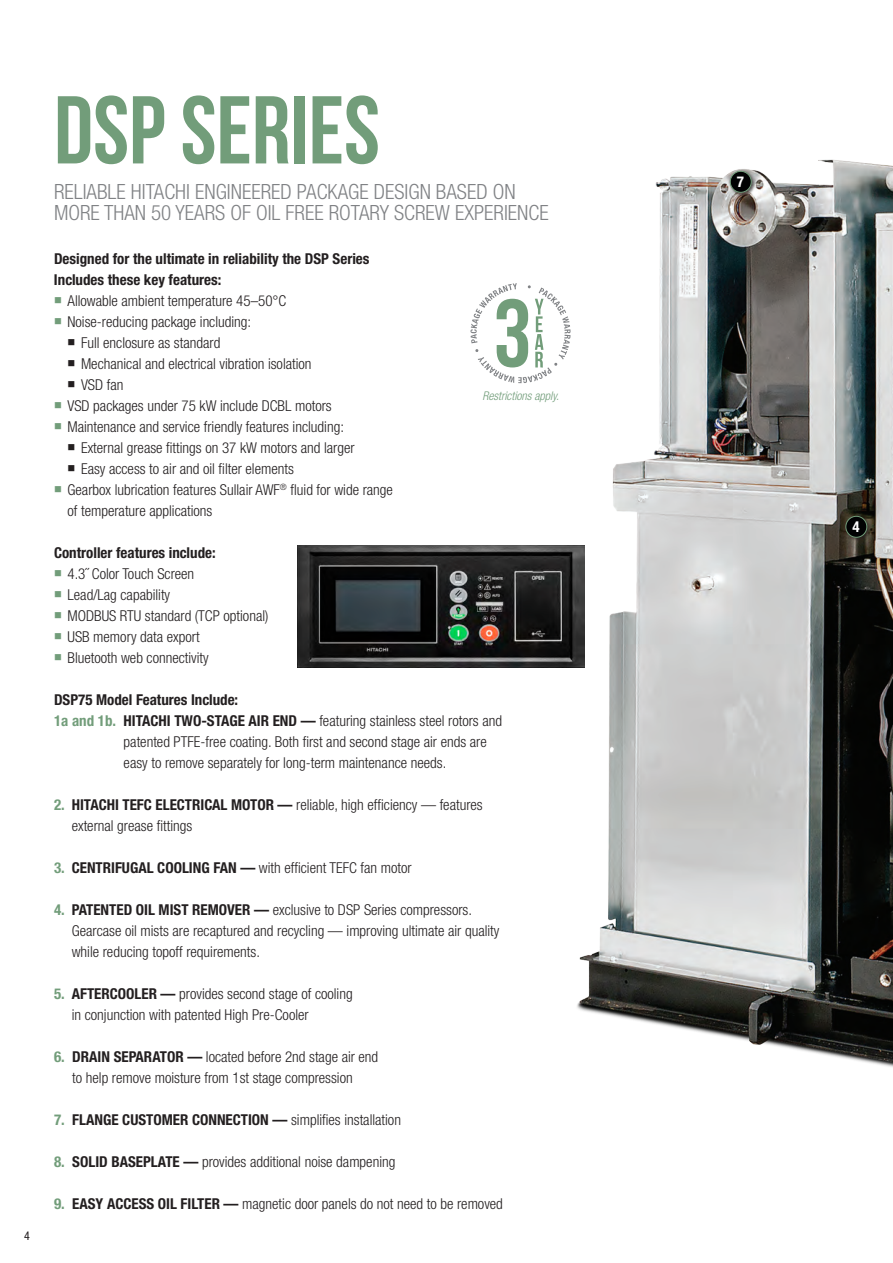
<style>
.page{position:relative;width:893px;height:1263px;background:#fff}
.page>*{position:absolute;margin:0;border:0;box-sizing:border-box;transform-origin:0 0}
.Large_Headline_-_Gre{font:700 96px "Bebas Neue";color:#729d7a}
.Copy_Sub_Head{font:300 condensed 21px/21px "Helvetica Neue LT Std";color:#808285}
.Body_Copy{font:300 condensed 15px/21px "Helvetica Neue LT Std";color:#231f20}
.Bullet_Sub_Head{font:700 condensed 15px/21px "Helvetica Neue LT Std";color:#231f20}
.Body_Copy-2{font:700 condensed 15px "Helvetica Neue LT Std";color:#231f20}
.Copy_Sub_Head-2{font:700 condensed 15px "Helvetica Neue LT Std";color:#fff}
.Disclaimer{font:italic 300 condensed 12px "Helvetica Neue LT Std";color:#729d7a}
.t1{font:condensed 12px "Helvetica Neue LT Std";color:#231f20}
.s1{font-weight:700;color:#729d7a}
.s2{font-weight:700}
.s3{color:#729d7a}
.s4{font-weight:300}
</style>
<div class="page">
<img style="left:548px;top:159px;width:345px;height:908px">
<div style="left:844px;top:514px;width:28px;height:29px;background:#231f20;opacity:.75"></div>
<div style="left:846px;top:516px;width:21px;height:21px;background:#010203;border-radius:50%"></div>
<div style="left:845px;top:516px;width:22px;height:22px;border:1px solid #729d7a;border-radius:50%"></div>
<div style="left:728px;top:169px;width:29px;height:29px;background:#231f20;opacity:.75"></div>
<div style="left:730px;top:171px;width:21px;height:21px;background:#010203;border-radius:50%"></div>
<div style="left:730px;top:171px;width:22px;height:22px;border:1px solid #729d7a;border-radius:50%"></div>
<img style="left:297px;top:546px;width:288px;height:121px">
<svg style="left:470px;top:283px;width:101px;height:100px"></svg>
<p class="t1" style="left:24px;top:1229px;width:7px">4</p>
<p class="Large_Headline_-_Gre" style="left:54px;top:78px;width:327px">DSP SERIES</p>
<p class="Copy_Sub_Head" style="left:54px;top:181px;width:496px">RELIABLE HITACHI ENGINEERED PACKAGE DESIGN BASED ON<br>MORE THAN 50 YEARS OF OIL FREE ROTARY SCREW EXPERIENCE</p>
<p class="Bullet_Sub_Head" style="left:54px;top:248px;width:317px">Designed for the ultimate in reliability the DSP Series<br>Includes these key features:</p>
<p class="Body_Copy" style="left:68px;top:290px;width:220px">Allowable ambient temperature 45–50°C</p>
<p class="Body_Copy" style="left:68px;top:311px;width:185px">Noise-reducing package including:</p>
<p class="Body_Copy" style="left:81px;top:332px;width:141px">Full enclosure as standard</p>
<p class="Body_Copy" style="left:81px;top:353px;width:232px">Mechanical and electrical vibration isolation</p>
<p class="Body_Copy" style="left:81px;top:374px;width:44px">VSD fan</p>
<p class="Body_Copy" style="left:68px;top:395px;width:266px">VSD packages under 75 kW include DCBL motors</p>
<p class="Body_Copy" style="left:68px;top:416px;width:278px">Maintenance and service friendly features including:</p>
<p class="Body_Copy" style="left:81px;top:437px;width:275px">External grease fittings on 37 kW motors and larger</p>
<p class="Body_Copy" style="left:81px;top:458px;width:214px">Easy access to air and oil filter elements</p>
<p class="Body_Copy" style="left:68px;top:479px;width:327px">Gearbox lubrication features Sullair AWF<sup>®</sup> fluid for wide range of temperature applications</p>
<p class="Bullet_Sub_Head" style="left:54px;top:542px;width:163px">Controller features include:</p>
<p class="Body_Copy" style="left:68px;top:563px;width:128px">4.3˝ Color Touch Screen</p>
<p class="Body_Copy" style="left:68px;top:584px;width:104px">Lead/Lag capability</p>
<p class="Body_Copy" style="left:68px;top:605px;width:202px">MODBUS RTU standard (TCP optional)</p>
<p class="Body_Copy" style="left:68px;top:626px;width:134px">USB memory data export</p>
<p class="Body_Copy" style="left:68px;top:647px;width:143px">Bluetooth web connectivity</p>
<p class="Bullet_Sub_Head" style="left:54px;top:689px;width:186px">DSP75 Model Features Include:</p>
<p class="Body_Copy" style="left:124px;top:710px;width:380px;text-indent:-70px"><span class="s1">1a and 1b.</span> <span class="s2">HITACHI TWO-STAGE AIR END —</span> featuring stainless steel rotors and patented PTFE-free coating. Both first and second stage air ends are easy to remove separately for long-term maintenance needs.</p>
<p class="Body_Copy" style="left:72px;top:794px;width:412px;text-indent:-18px"><span class="s1">2.</span> <span class="s2">HITACHI TEFC ELECTRICAL MOTOR —</span> reliable, high efficiency — features external grease fittings</p>
<p class="Body_Copy" style="left:54px;top:857px;width:359px"><span class="s1">3.</span> <span class="s2">CENTRIFUGAL COOLING FAN —</span> with efficient TEFC fan motor</p>
<p class="Body_Copy" style="left:72px;top:899px;width:429px;text-indent:-18px"><span class="s1">4.</span> <span class="s2">PATENTED OIL MIST REMOVER —</span> exclusive to DSP Series compressors.<br>Gearcase oil mists are recaptured and recycling — improving ultimate air quality while reducing topoff requirements.</p>
<p class="Body_Copy" style="left:72px;top:983px;width:282px;text-indent:-18px"><span class="s1">5.</span> <span class="s2">AFTERCOOLER —</span> provides second stage of cooling in conjunction with patented High Pre-Cooler</p>
<p class="Body_Copy" style="left:54px;top:1046px;width:326px;text-align:center"><span class="s1">6.</span> <span class="s2">DRAIN SEPARATOR —</span> located before 2nd stage air end to help remove moisture from 1st stage compression</p>
<p class="Body_Copy-2" style="left:54px;top:1110px;width:348px"><span class="s3">7.</span> FLANGE CUSTOMER CONNECTION — <span class="s4">simplifies installation</span></p>
<p class="Body_Copy" style="left:54px;top:1151px;width:343px"><span class="s1">8.</span> <span class="s2">SOLID BASEPLATE —</span> provides additional noise dampening</p>
<p class="Body_Copy" style="left:54px;top:1193px;width:450px"><span class="s1">9.</span> <span class="s2">EASY ACCESS OIL FILTER —</span> magnetic door panels do not need to be removed</p>
<p class="Disclaimer" style="left:482px;top:389px;width:78px">Restrictions apply.</p>
<p class="Copy_Sub_Head-2" style="left:737px;top:173px;width:9px">7</p>
<p class="Copy_Sub_Head-2" style="left:852px;top:518px;width:9px">4</p>
</div>
